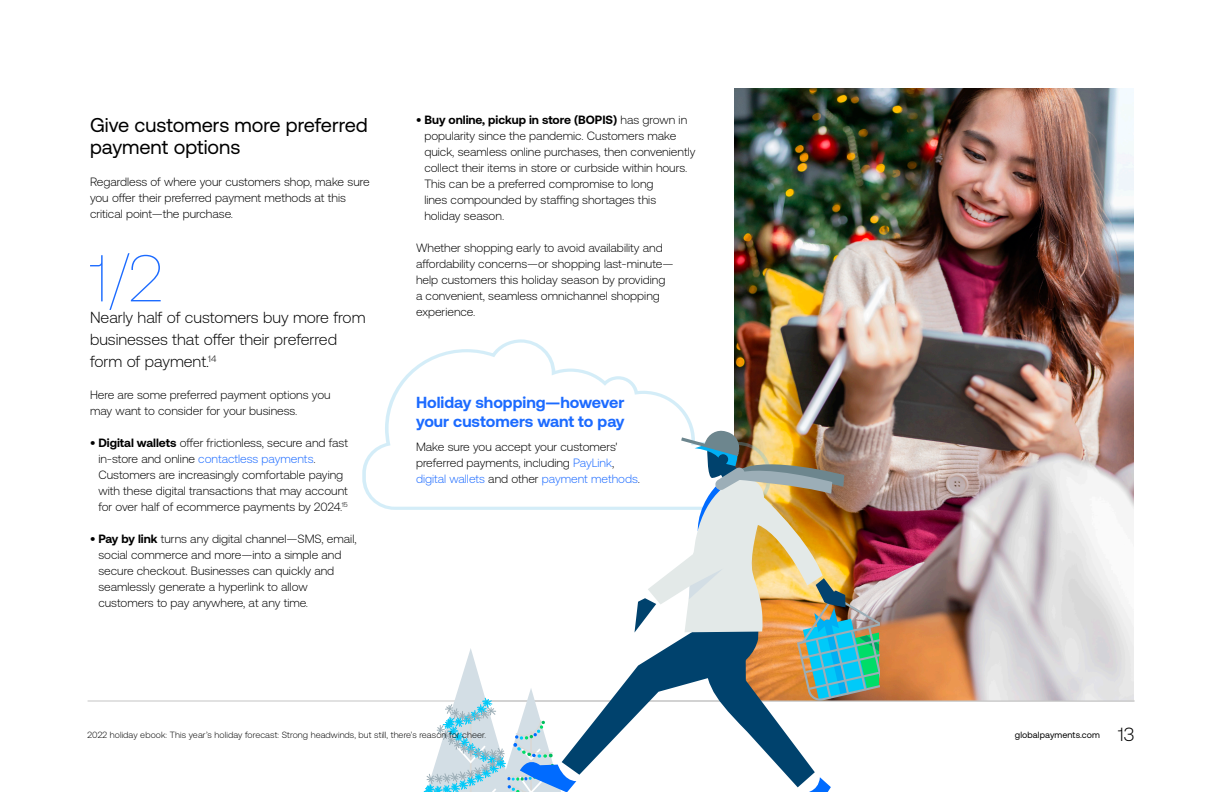
<style>
.page{position:relative;width:1224px;height:792px;background:#fff}
.page>*{position:absolute;margin:0;border:0;box-sizing:border-box;transform-origin:0 0}
.t1{font:100 66px "GP Commerce";color:#1c6bff}
.t2{font:20px/22px "GP Commerce";color:#000}
.t3{font:300 16px/22px "GP Commerce";color:#000}
.t4{font:700 16px/19px "GP Commerce";color:#1c6bff}
.t5{font:300 12px/16px "GP Commerce";color:#000}
.t6{font:300 12px "GP Commerce";color:#1c6bff}
.t7{font:300 9px "GP Commerce";letter-spacing:.01em;color:#000}
.t8{font:9px "GP Commerce";letter-spacing:.01em;color:#000}
.s1{font-weight:700}
.s2{color:#1c6bff}
.s3{color:#000}
.s4{font-weight:300;font-size:19px}
</style>
<div class="page">
<hr style="left:88px;top:701px;width:1046px;height:1px;background:#c4c4c4">
<img style="left:735px;top:89px;width:399px;height:612px">
<svg style="left:362px;top:339px;width:410px;height:171px"></svg>
<svg style="left:423px;top:429px;width:456px;height:363px"></svg>
<p class="t2" style="left:90px;top:114px;width:279px">Give customers more preferred payment options</p>
<p class="t5" style="left:90px;top:173px;width:281px">Regardless of where your customers shop, make sure you offer their preferred payment methods at this critical point—the purchase.</p>
<p class="t1" style="left:90px;top:242px;width:74px">1/2</p>
<p class="t3" style="left:90px;top:307px;width:277px">Nearly half of customers buy more from businesses that offer their preferred form of payment.<sup>14</sup></p>
<p class="t5" style="left:90px;top:387px;width:242px">Here are some preferred payment options you may want to consider for your business.</p>
<p class="t5" style="left:98px;top:435px;width:251px;text-indent:-8px"><span class="s1">• Digital wallets</span> offer frictionless, secure and fast in-store and online <span class="s2">contactless payments</span>.<br>Customers are increasingly comfortable paying with these digital transactions that may account for over half of ecommerce payments by 2024.<sup>15</sup></p>
<p class="t5" style="left:98px;top:531px;width:260px;text-indent:-8px"><span class="s1">• Pay by link</span> turns any digital channel—SMS, email, social commerce and more—into a simple and secure checkout. Businesses can quickly and seamlessly generate a hyperlink to allow customers to pay anywhere, at any time.</p>
<p class="t5" style="left:424px;top:112px;width:273px;text-indent:-8px"><span class="s1">• Buy online, pickup in store (BOPIS)</span> has grown in popularity since the pandemic. Customers make quick, seamless online purchases, then conveniently collect their items in store or curbside within hours.<br>This can be a preferred compromise to long<br>lines compounded by staffing shortages this<br>holiday season.</p>
<p class="t5" style="left:416px;top:240px;width:259px">Whether shopping early to avoid availability and affordability concerns—or shopping last-minute— help customers this holiday season by providing a convenient, seamless omnichannel shopping experience.</p>
<p class="t4" style="left:416px;top:393px;width:210px">Holiday shopping—however your customers want to pay</p>
<p class="t5" style="left:416px;top:439px;width:203px">Make sure you accept your customers' preferred payments, including <span class="s2">PayLink</span>,</p>
<p class="t6" style="left:416px;top:472px;width:226px">digital wallets <span class="s3">and other</span> payment methods<span class="s3">.</span></p>
<p class="t7" style="left:88px;top:730px;width:400px">2022 holiday ebook: This year’s holiday forecast: Strong headwinds, but still, there’s reason for cheer.</p>
<p class="t8" style="left:1015px;top:730px;width:121px">globalpayments.com <span class="s4">13</span></p>
</div>
